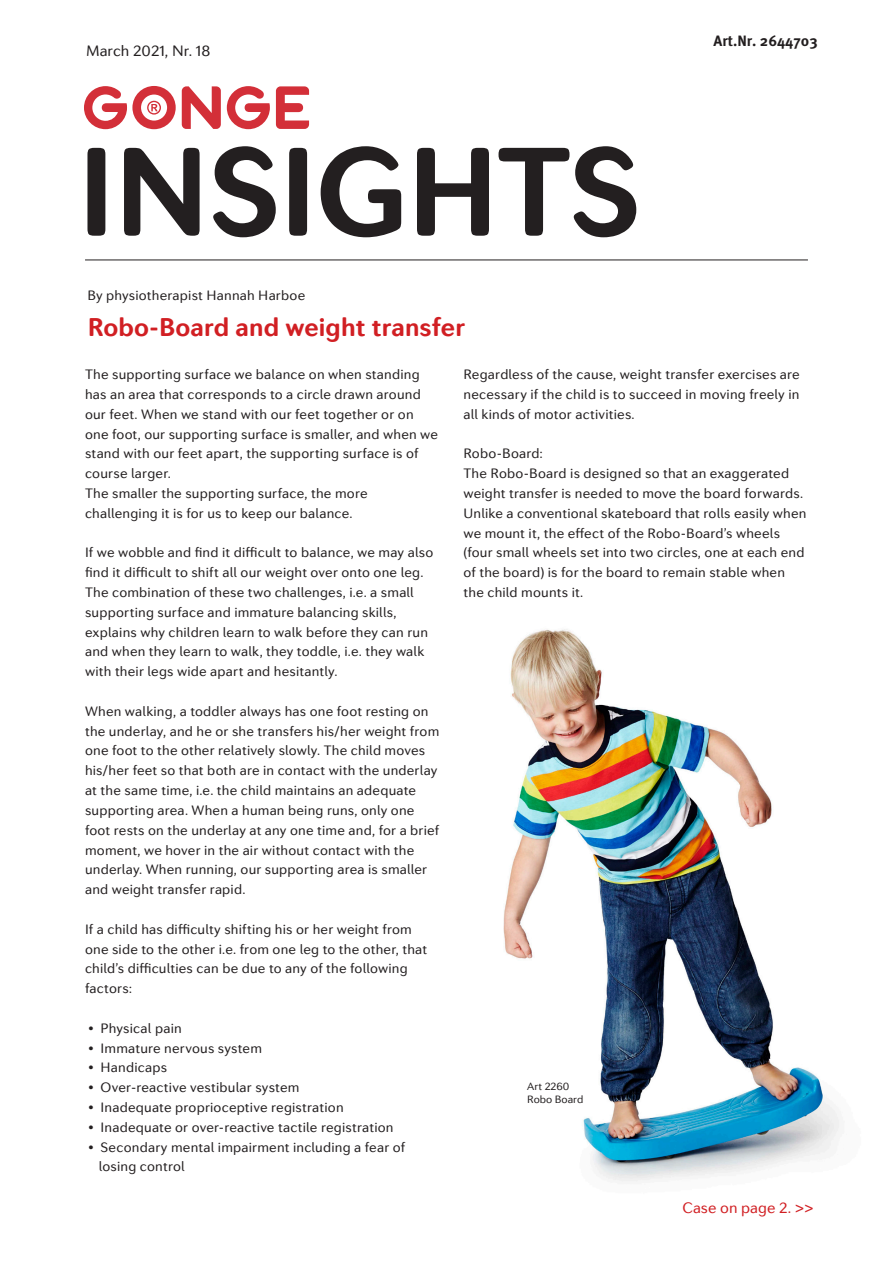
<style>
.page{position:relative;width:893px;height:1263px;background:#fff}
.page>*{position:absolute;margin:0;border:0;box-sizing:border-box;transform-origin:0 0}
.t1{font:700 123.9px "Seconda Soft";letter-spacing:-.01em;color:#231f20}
.t2{font:700 25.5px "Seconda Soft";letter-spacing:.005em;color:#d11f23}
.t3{font:15px "Seconda Soft";color:#231f20}
.t4{font:15px "Seconda Soft";color:#d11f23}
.t5{font:700 15px "Meta Pro";color:#221e1f}
.BRI{font:13.5px/19.8px "Seconda Soft";letter-spacing:.015em;color:#231f20}
.BR{font:10.5px "Seconda Soft";color:#231f20}
</style>
<div class="page">
<img style="left:503px;top:629px;width:337px;height:553px">
<hr style="left:85px;top:260px;width:723px;height:1px;background:#231f20">
<svg style="left:182px;top:86px;width:39px;height:43px"></svg>
<svg style="left:227px;top:86px;width:43px;height:43px"></svg>
<svg style="left:276px;top:86px;width:33px;height:43px"></svg>
<svg style="left:84px;top:86px;width:92px;height:43px"></svg>
<p class="t3" style="left:86px;top:42px;width:126px">March 2021, Nr. 18</p>
<p class="t1" style="left:78px;top:116px;width:565px">INSIGHTS</p>
<p class="BRI" style="left:87px;top:285px;width:219px">By physiotherapist Hannah Harboe</p>
<p class="t2" style="left:88px;top:311px;width:379px">Robo-Board and weight transfer</p>
<p class="t5" style="left:714px;top:29px;width:106px">Art.Nr. 2644703</p>
<p class="BRI" style="left:85px;top:365px;width:354px">The supporting surface we balance on when standing has an area that corresponds to a circle drawn around our feet. When we stand with our feet together or on one foot, our supporting surface is smaller, and when we stand with our feet apart, the supporting surface is of course larger.</p>
<p class="BRI" style="left:85px;top:483px;width:284px">The smaller the supporting surface, the more challenging it is for us to keep our balance.</p>
<p class="BRI" style="left:85px;top:543px;width:350px">If we wobble and find it difficult to balance, we may also find it difficult to shift all our weight over onto one leg.</p>
<p class="BRI" style="left:85px;top:582px;width:344px">The combination of these two challenges, i.e. a small supporting surface and immature balancing skills, explains why children learn to walk before they can run and when they learn to walk, they toddle, i.e. they walk with their legs wide apart and hesitantly.</p>
<p class="BRI" style="left:85px;top:701px;width:356px">When walking, a toddler always has one foot resting on the underlay, and he or she transfers his/her weight from one foot to the other relatively slowly. The child moves his/her feet so that both are in contact with the underlay at the same time, i.e. the child maintains an adequate supporting area. When a human being runs, only one foot rests on the underlay at any one time and, for a brief moment, we hover in the air without contact with the underlay. When running, our supporting area is smaller and weight transfer rapid.</p>
<p class="BRI" style="left:85px;top:919px;width:344px">If a child has difficulty shifting his or her weight from one side to the other i.e. from one leg to the other, that child’s difficulties can be due to any of the following factors:</p>
<p class="BRI" style="left:88px;top:1018px;width:95px">• Physical pain</p>
<p class="BRI" style="left:88px;top:1038px;width:175px">• Immature nervous system</p>
<p class="BRI" style="left:88px;top:1058px;width:80px">• Handicaps</p>
<p class="BRI" style="left:88px;top:1077px;width:212px">• Over-reactive vestibular system</p>
<p class="BRI" style="left:88px;top:1097px;width:257px">• Inadequate proprioceptive registration</p>
<p class="BRI" style="left:88px;top:1117px;width:307px">• Inadequate or over-reactive tactile registration</p>
<p class="BRI" style="left:88px;top:1137px;width:318px">• Secondary mental impairment including a fear of</p>
<p class="BRI" style="left:99px;top:1157px;width:87px">losing control</p>
<p class="BRI" style="left:463px;top:365px;width:338px;text-align:justify">Regardless of the cause, weight transfer exercises are necessary if the child is to succeed in moving freely in all kinds of motor activities.</p>
<p class="BRI" style="left:463px;top:444px;width:81px">Robo-Board:</p>
<p class="BRI" style="left:463px;top:464px;width:344px">The Robo-Board is designed so that an exaggerated weight transfer is needed to move the board forwards.<br>Unlike a conventional skateboard that rolls easily when we mount it, the effect of the Robo-Board’s wheels (four small wheels set into two circles, one at each end of the board) is for the board to remain stable when the child mounts it.</p>
<p class="BR" style="left:527px;top:1080px;width:44px">Art 2260</p>
<p class="BR" style="left:527px;top:1093px;width:58px">Robo Board</p>
<p class="t4" style="left:682px;top:1199px;width:132px">Case on page 2. &gt;&gt;</p>
</div>
